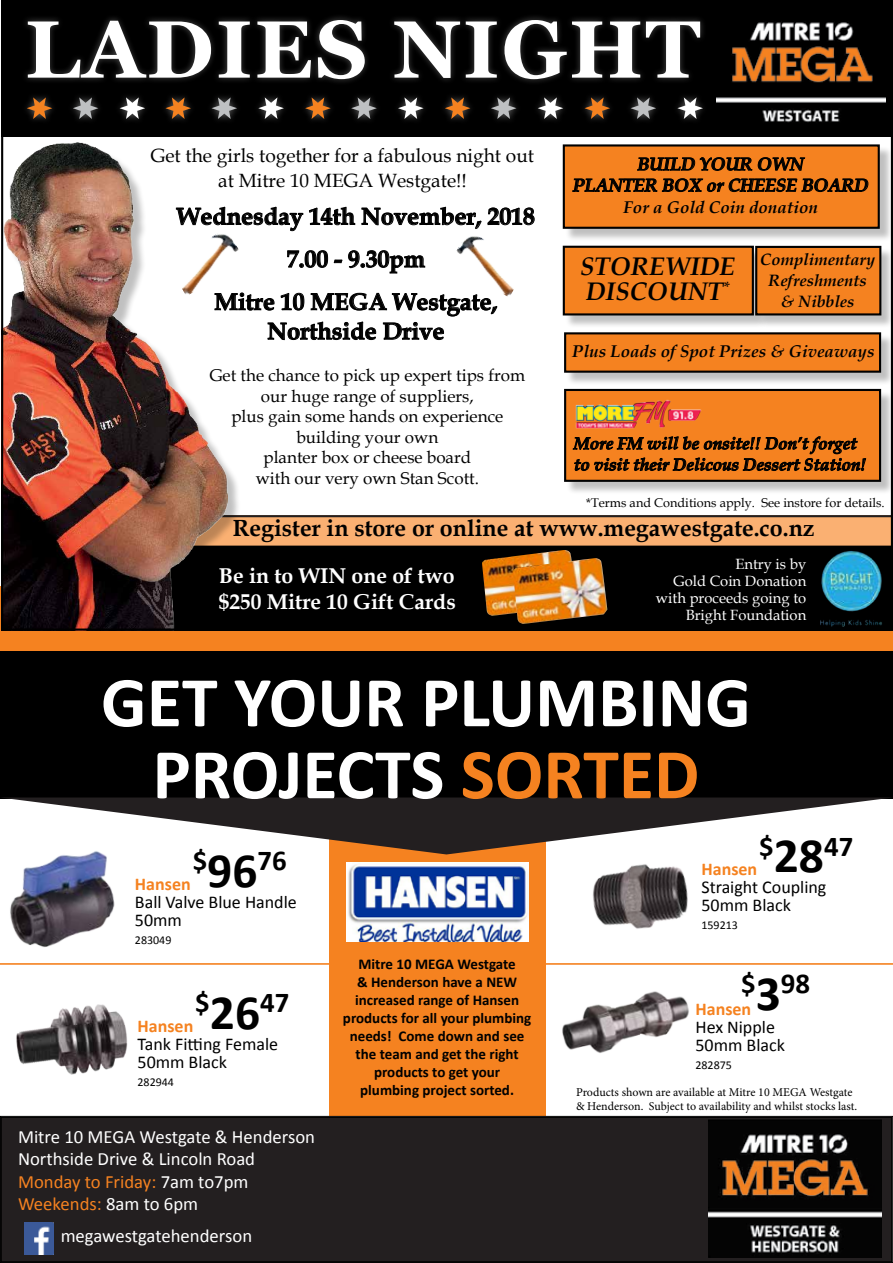
<style>
.page{position:relative;width:893px;height:1263px;background:#fff}
.page>*{position:absolute;margin:0;border:0;box-sizing:border-box;transform-origin:0 0}
.t1{font:700 81px "Georgia";letter-spacing:.03em;color:#fff}
.t2{font:700 72px/72px "Calibri";color:#fff;text-align:center}
.t3{font:700 28.8px "Calibri";color:#000}
.t4{font:italic 700 25.35px/25.3px "Book Antiqua";color:#000}
.t5{font:700 23.85px/42.6px "Book Antiqua";color:#000;text-align:center}
.t6{font:700 23.4px "Book Antiqua";color:#000}
.t7{font:700 21.45px/25.7px "Book Antiqua";color:#fff}
.t8{font:19.2px/24.2px "Book Antiqua";color:#000;text-align:center}
.t9{font:18.75px/22.5px "Calibri";color:#fff}
.t10{font:18px/18px "Calibri";color:#000}
.t11{font:italic 700 18px/21.1px "Book Antiqua";color:#000;text-align:center}
.t12{font:700 18px "Calibri";color:#f58220}
.t13{font:17.1px/20.4px "Book Antiqua";color:#000;text-align:center}
.t14{font:italic 700 16.95px/21.1px "Book Antiqua";color:#000}
.t15{font:italic 700 16.35px/21.3px "Book Antiqua";color:#000;text-align:center}
.t16{font:700 15px/18px "Calibri";color:#000;text-align:center}
.t17{font:14.85px/17px "Book Antiqua";color:#fff;text-align:right}
.t18{font:12.75px "Book Antiqua";color:#000}
.t19{font:12px/14.4px "Minion Pro";letter-spacing:-.005em;color:#000}
.t20{font:12px "Calibri";color:#000}
.s1{color:#f58220}
.s2{font-size:49.5px}
</style>
<div class="page">
<div style="left:0;top:586px;width:893px;height:98px;background:#f58220"></div>
<hr style="left:0;top:963px;width:893px;height:1px;background:#f58220">
<hr style="left:0;top:964px;width:893px;height:1px;background:#f58220">
<div style="left:329px;top:838px;width:216px;height:278px;background:#f58220"></div>
<div style="left:0;top:1116px;width:893px;height:147px;background:#231f20"></div>
<div style="left:1px;top:1117px;width:891px;height:145px;border:1px solid #000"></div>
<div style="left:0;top:651px;width:893px;height:148px;background:#000"></div>
<svg style="left:2px;top:797px;width:889px;height:57px;fill:#231f20"></svg>
<img style="left:709px;top:1119px;width:173px;height:138px">
<img style="left:24px;top:1222px;width:29px;height:33px">
<div style="left:1px;top:515px;width:892px;height:31px;background:#fab072"></div>
<div style="left:566px;top:390px;width:327px;height:105px;background:#000;opacity:.25"></div>
<div style="left:565px;top:390px;width:315px;height:91px;background:#f58220"></div>
<div style="left:564px;top:389px;width:317px;height:93px;border:2px solid #000"></div>
<div style="left:566px;top:334px;width:327px;height:52px;background:#000;opacity:.25"></div>
<div style="left:565px;top:333px;width:315px;height:39px;background:#f58220"></div>
<div style="left:564px;top:332px;width:317px;height:41px;border:2px solid #000"></div>
<div style="left:565px;top:247px;width:202px;height:81px;background:#000;opacity:.25"></div>
<div style="left:564px;top:247px;width:189px;height:67px;background:#f58220"></div>
<div style="left:563px;top:246px;width:191px;height:69px;border:2px solid #000"></div>
<div style="left:565px;top:146px;width:328px;height:96px;background:#000;opacity:.25"></div>
<div style="left:564px;top:145px;width:315px;height:83px;background:#f58220"></div>
<div style="left:563px;top:144px;width:317px;height:85px;border:2px solid #000"></div>
<div style="left:4px;top:3px;width:886px;height:134px;background:#000"></div>
<div style="left:241px;top:546px;width:649px;height:82px;background:#000"></div>
<img style="left:717px;top:7px;width:168px;height:121px">
<div style="left:21px;top:13px;width:686px;height:73px;background:#fff;opacity:.3"></div>
<div style="left:21px;top:92px;width:37px;height:33px;background:#010101"></div>
<svg style="left:27px;top:97px;width:25px;height:22px"></svg>
<div style="left:67px;top:92px;width:37px;height:33px;background:#010101"></div>
<svg style="left:73px;top:97px;width:25px;height:22px"></svg>
<div style="left:114px;top:92px;width:37px;height:33px;background:#010101"></div>
<svg style="left:120px;top:97px;width:25px;height:22px"></svg>
<div style="left:160px;top:92px;width:37px;height:33px;background:#010101"></div>
<svg style="left:165px;top:97px;width:26px;height:22px"></svg>
<div style="left:206px;top:92px;width:37px;height:33px;background:#010101"></div>
<svg style="left:211px;top:97px;width:26px;height:22px"></svg>
<div style="left:253px;top:92px;width:36px;height:33px;background:#010101"></div>
<svg style="left:258px;top:97px;width:26px;height:22px"></svg>
<div style="left:300px;top:92px;width:36px;height:33px;background:#010101"></div>
<svg style="left:305px;top:97px;width:26px;height:22px"></svg>
<div style="left:346px;top:92px;width:36px;height:33px;background:#010101"></div>
<svg style="left:351px;top:97px;width:26px;height:22px"></svg>
<div style="left:393px;top:92px;width:36px;height:33px;background:#010101"></div>
<svg style="left:398px;top:97px;width:26px;height:22px"></svg>
<div style="left:439px;top:92px;width:37px;height:33px;background:#010101"></div>
<svg style="left:445px;top:97px;width:25px;height:22px"></svg>
<div style="left:485px;top:92px;width:37px;height:33px;background:#010101"></div>
<svg style="left:491px;top:97px;width:25px;height:22px"></svg>
<div style="left:532px;top:92px;width:37px;height:33px;background:#010101"></div>
<svg style="left:538px;top:97px;width:25px;height:22px"></svg>
<div style="left:579px;top:92px;width:37px;height:33px;background:#010101"></div>
<svg style="left:584px;top:97px;width:26px;height:22px"></svg>
<div style="left:625px;top:92px;width:37px;height:33px;background:#010101"></div>
<svg style="left:631px;top:97px;width:25px;height:22px"></svg>
<div style="left:672px;top:92px;width:36px;height:33px;background:#010101"></div>
<svg style="left:677px;top:97px;width:26px;height:22px"></svg>
<svg style="left:241px;top:206px;width:114px;height:25px"></svg>
<svg style="left:361px;top:206px;width:174px;height:23px"></svg>
<svg style="left:287px;top:250px;width:41px;height:18px"></svg>
<svg style="left:334px;top:250px;width:91px;height:24px"></svg>
<svg style="left:241px;top:292px;width:256px;height:48px"></svg>
<div style="left:459px;top:239px;width:67px;height:70px;background:#000;opacity:.5"></div>
<img style="left:449px;top:236px;width:77px;height:61px">
<div style="left:185px;top:237px;width:66px;height:70px;background:#000;opacity:.5"></div>
<img style="left:241px;top:228px;width:5px;height:68px">
<svg style="left:573px;top:436px;width:293px;height:35px"></svg>
<div style="left:484px;top:552px;width:135px;height:79px;background:#000"></div>
<img style="left:482px;top:550px;width:95px;height:66px">
<img style="left:513px;top:558px;width:94px;height:66px">
<svg style="left:637px;top:157px;width:115px;height:14px"></svg>
<svg style="left:758px;top:157px;width:47px;height:14px"></svg>
<svg style="left:572px;top:179px;width:296px;height:13px"></svg>
<img style="left:575px;top:399px;width:127px;height:30px">
<div style="left:757px;top:247px;width:136px;height:82px;background:#000;opacity:.25"></div>
<div style="left:756px;top:247px;width:124px;height:67px;background:#f58220"></div>
<div style="left:755px;top:246px;width:126px;height:69px;border:2px solid #000"></div>
<img style="left:819px;top:549px;width:65px;height:79px">
<hr style="left:212px;top:515px;width:681px;height:2px;background:#231f20">
<div style="left:1px;top:145px;width:240px;height:486px;background:#000;opacity:.25"></div>
<img style="left:4px;top:143px;width:223px;height:485px">
<img style="left:346px;top:863px;width:182px;height:79px">
<img style="left:16px;top:1004px;width:112px;height:71px">
<img style="left:562px;top:991px;width:127px;height:62px">
<img style="left:580px;top:849px;width:119px;height:80px">
<img style="left:0;top:835px;width:128px;height:130px">
<h1 class="t1" style="left:25px;top:-2px;width:677px">LADIES NIGHT</h1>
<p class="t8" style="left:151px;top:143px;width:385px">Get the girls together for a fabulous night out at Mitre 10 MEGA Westgate!!</p>
<h3 class="t5" style="left:177px;top:195px;width:360px">Wednesday 14th November, 2018<br>7.00 - 9.30pm<br>Mitre 10 MEGA Westgate,</h3>
<h3 class="t5" style="left:267px;top:310px;width:179px">Northside Drive</h3>
<p class="t13" style="left:210px;top:365px;width:317px">Get the chance to pick up expert tips from our huge range of suppliers,<br>plus gain some hands on experience building your own<br>planter box or cheese board<br>with our very own Stan Scott.</p>
<p class="t11" style="left:573px;top:153px;width:297px">BUILD YOUR OWN<br>PLANTER BOX or CHEESE BOARD</p>
<p class="t14" style="left:623px;top:196px;width:196px">For a Gold Coin donation</p>
<p class="t15" style="left:760px;top:248px;width:116px">Complimentary<br>Refreshments &amp; Nibbles</p>
<h3 class="t4" style="left:581px;top:253px;width:156px">STOREWIDE<br>DISCOUNT<sup>*</sup></h3>
<p class="t14" style="left:572px;top:341px;width:304px">Plus Loads of Spot Prizes &amp; Giveaways</p>
<p class="t14" style="left:574px;top:433px;width:294px">More FM will be onsite!! Don’t forget to visit their Delicous Dessert Station!</p>
<p class="t18" style="left:586px;top:493px;width:300px">*Terms and Conditions apply. See instore for details.</p>
<h3 class="t6" style="left:233px;top:512px;width:583px">Register in store or online at www.megawestgate.co.nz</h3>
<h3 class="t7" style="left:219px;top:563px;width:239px">Be in to WIN one of two $250 Mitre 10 Gift Cards</h3>
<p class="t17" style="left:656px;top:555px;width:152px">Entry is by<br>Gold Coin Donation with proceeds going to<br>Bright Foundation</p>
<h2 class="t2" style="left:101px;top:666px;width:652px">GET YOUR PLUMBING<br>PROJECTS <span class="s1">SORTED</span></h2>
<h3 class="t3" style="left:193px;top:842px;width:96px">$<span class="s2">96</span>76</h3>
<p class="t12" style="left:135px;top:872px;width:57px">Hansen</p>
<p class="t10" style="left:135px;top:893px;width:163px">Ball Valve Blue Handle<br>50mm</p>
<p class="t20" style="left:135px;top:932px;width:38px">283049</p>
<h3 class="t3" style="left:195px;top:984px;width:96px">$<span class="s2">26</span>47</h3>
<p class="t12" style="left:138px;top:1015px;width:57px">Hansen</p>
<p class="t10" style="left:138px;top:1035px;width:142px">Tank Fitting Female<br>50mm Black</p>
<p class="t20" style="left:138px;top:1074px;width:38px">282944</p>
<p class="t9" style="left:18px;top:1125px;width:299px">Mitre 10 MEGA Westgate &amp; Henderson<br>Northside Drive &amp; Lincoln Road<br><span class="s1">Monday to Friday:</span> 7am to7pm<br><span class="s1">Weekends:</span> 8am to 6pm</p>
<p class="t9" style="left:61px;top:1225px;width:193px">megawestgatehenderson</p>
<p class="t16" style="left:343px;top:955px;width:190px">Mitre 10 MEGA Westgate<br>&amp; Henderson have a NEW increased range of Hansen products for all your plumbing needs! Come down and see the team and get the right products to get your plumbing project sorted.</p>
<h3 class="t3" style="left:759px;top:827px;width:96px">$<span class="s2">28</span>47</h3>
<p class="t12" style="left:701px;top:858px;width:57px">Hansen</p>
<p class="t10" style="left:701px;top:878px;width:126px">Straight Coupling<br>50mm Black</p>
<p class="t20" style="left:701px;top:918px;width:38px">159213</p>
<h3 class="t3" style="left:741px;top:965px;width:70px">$<span class="s2">3</span>98</h3>
<p class="t12" style="left:695px;top:997px;width:57px">Hansen</p>
<p class="t10" style="left:695px;top:1018px;width:91px">Hex Nipple<br>50mm Black</p>
<p class="t20" style="left:695px;top:1057px;width:38px">282875</p>
<p class="t19" style="left:576px;top:1085px;width:283px">Products shown are available at Mitre 10 MEGA Westgate &amp; Henderson. Subject to availability and whilst stocks last.</p>
</div>
